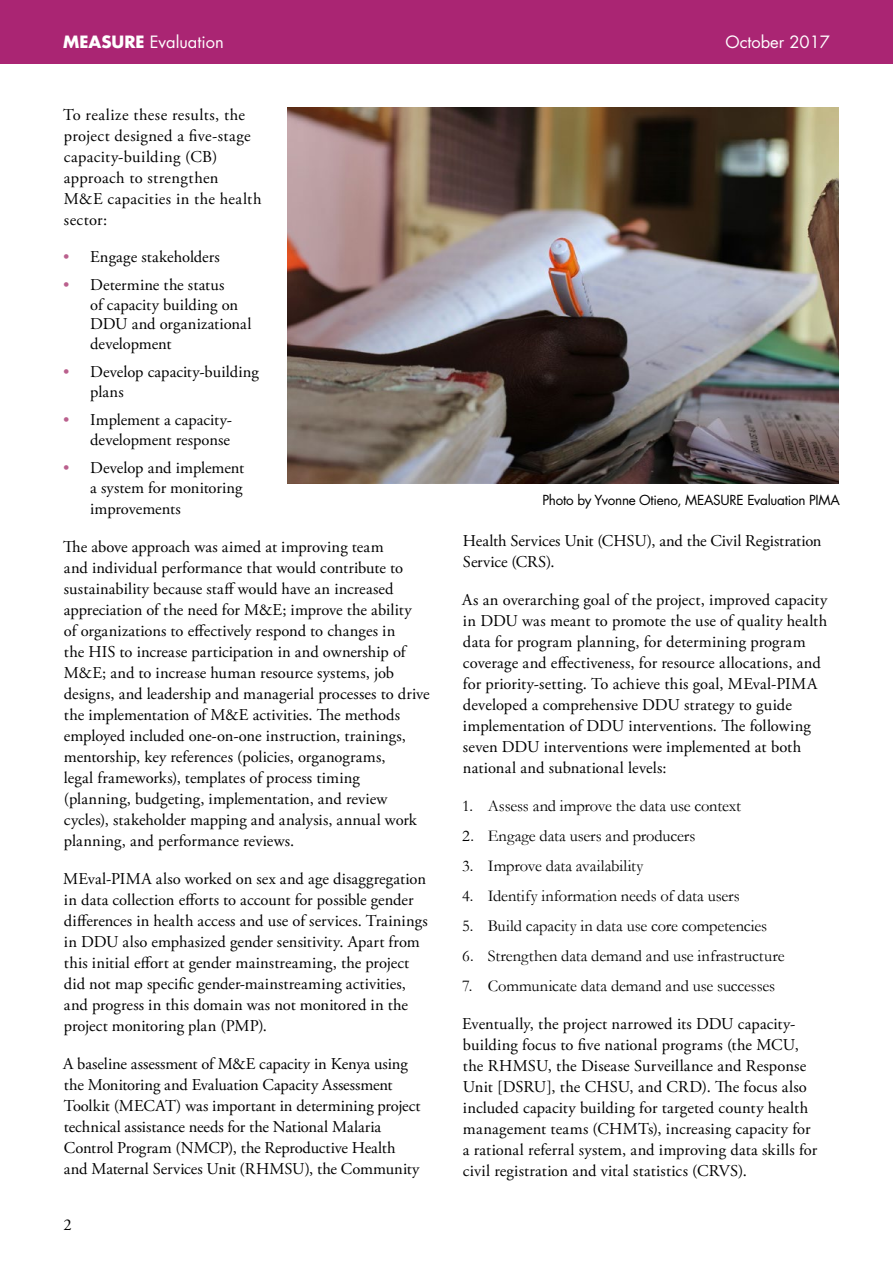
<style>
.page{position:relative;width:893px;height:1263px;background:#fff}
.page>*{position:absolute;margin:0;border:0;box-sizing:border-box;transform-origin:0 0}
.t1{font:16.5px/21px "Adobe Garamond Pro";letter-spacing:.005em;color:#000}
.t2{font:16.5px "Garamond";letter-spacing:-.005em;color:#000}
.t3{font:16.5px/21px "Adobe Garamond Pro";letter-spacing:.025em;color:#000}
.t4{font:16.5px "Futura LT Pro";color:#fff}
.t5{font:13.5px "Futura LT Pro";letter-spacing:-.02em;color:#000}
.s1{font-weight:700}
.s2{color:#ba608d}
</style>
<div class="page">
<div style="left:0;top:0;width:893px;height:63px;background:#aa2573"></div>
<img style="left:287px;top:108px;width:551px;height:376px">
<p class="t4" style="left:63px;top:30px;width:162px"><span class="s1">MEASURE</span> Evaluation</p>
<p class="t4" style="left:725px;top:30px;width:106px">October 2017</p>
<p class="t3" style="left:63px;top:105px;width:200px">To realize these results, the project designed a five-stage capacity-building (CB) approach to strengthen<br>M&amp;E capacities in the health sector:</p>
<p class="t1" style="left:63px;top:246px;width:158px"><span class="s2">•</span> Engage stakeholders</p>
<p class="t1" style="left:90px;top:276px;width:163px;line-height:19.5px;text-indent:-27px"><span class="s2">•</span> Determine the status<br>of capacity building on<br>DDU and organizational development</p>
<p class="t1" style="left:90px;top:363px;width:170px;line-height:19.5px;text-indent:-27px"><span class="s2">•</span> Develop capacity-building plans</p>
<p class="t1" style="left:63px;top:411px;width:170px;line-height:19.5px;text-align:right"><span class="s2">•</span> Implement a capacity&shy;development response</p>
<p class="t1" style="left:63px;top:459px;width:183px;line-height:19.5px;text-align:right"><span class="s2">•</span> Develop and implement a system for monitoring</p>
<p class="t1" style="left:90px;top:498px;width:92px">improvements</p>
<p class="t1" style="left:63px;top:536px;width:368px">The above approach was aimed at improving team<br>and individual performance that would contribute to sustainability because staff would have an increased appreciation of the need for M&amp;E; improve the ability<br>of organizations to effectively respond to changes in<br>the HIS to increase participation in and ownership of M&amp;E; and to increase human resource systems, job designs, and leadership and managerial processes to drive the implementation of M&amp;E activities. The methods employed included one-on-one instruction, trainings, mentorship, key references (policies, organograms,<br>legal frameworks), templates of process timing (planning, budgeting, implementation, and review cycles), stakeholder mapping and analysis, annual work planning, and performance reviews.</p>
<p class="t1" style="left:63px;top:868px;width:366px">MEval-PIMA also worked on sex and age disaggregation in data collection efforts to account for possible gender differences in health access and use of services. Trainings in DDU also emphasized gender sensitivity. Apart from this initial effort at gender mainstreaming, the project did not map specific gender-mainstreaming activities, and progress in this domain was not monitored in the project monitoring plan (PMP).</p>
<p class="t1" style="left:63px;top:1053px;width:359px">A baseline assessment of M&amp;E capacity in Kenya using the Monitoring and Evaluation Capacity Assessment Toolkit (MECAT) was important in determining project technical assistance needs for the National Malaria Control Program (NMCP), the Reproductive Health and Maternal Services Unit (RHMSU), the Community</p>
<p class="t1" style="left:63px;top:1215px;width:10px">2</p>
<p class="t5" style="left:542px;top:491px;width:299px">Photo by Yvonne Otieno, MEASURE Evaluation PIMA</p>
<p class="t1" style="left:463px;top:531px;width:360px">Health Services Unit (CHSU), and the Civil Registration<br>Service (CRS).</p>
<p class="t1" style="left:462px;top:590px;width:367px">As an overarching goal of the project, improved capacity in DDU was meant to promote the use of quality health data for program planning, for determining program coverage and effectiveness, for resource allocations, and for priority-setting. To achieve this goal, MEval-PIMA developed a comprehensive DDU strategy to guide implementation of DDU interventions. The following seven DDU interventions were implemented at both national and subnational levels:</p>
<p class="t2" style="left:462px;top:795px;width:280px">1. Assess and improve the data use context</p>
<p class="t2" style="left:462px;top:825px;width:235px">2. Engage data users and producers</p>
<p class="t2" style="left:462px;top:855px;width:183px">3. Improve data availability</p>
<p class="t2" style="left:462px;top:885px;width:279px">4. Identify information needs of data users</p>
<p class="t2" style="left:462px;top:915px;width:306px">5. Build capacity in data use core competencies</p>
<p class="t2" style="left:462px;top:945px;width:324px">6. Strengthen data demand and use infrastructure</p>
<p class="t2" style="left:462px;top:975px;width:315px">7. Communicate data demand and use successes</p>
<p class="t1" style="left:462px;top:1014px;width:356px">Eventually, the project narrowed its DDU capacity&shy;building focus to five national programs (the MCU, the RHMSU, the Disease Surveillance and Response Unit [DSRU], the CHSU, and CRD). The focus also included capacity building for targeted county health management teams (CHMTs), increasing capacity for a rational referral system, and improving data skills for civil registration and vital statistics (CRVS).</p>
</div>
